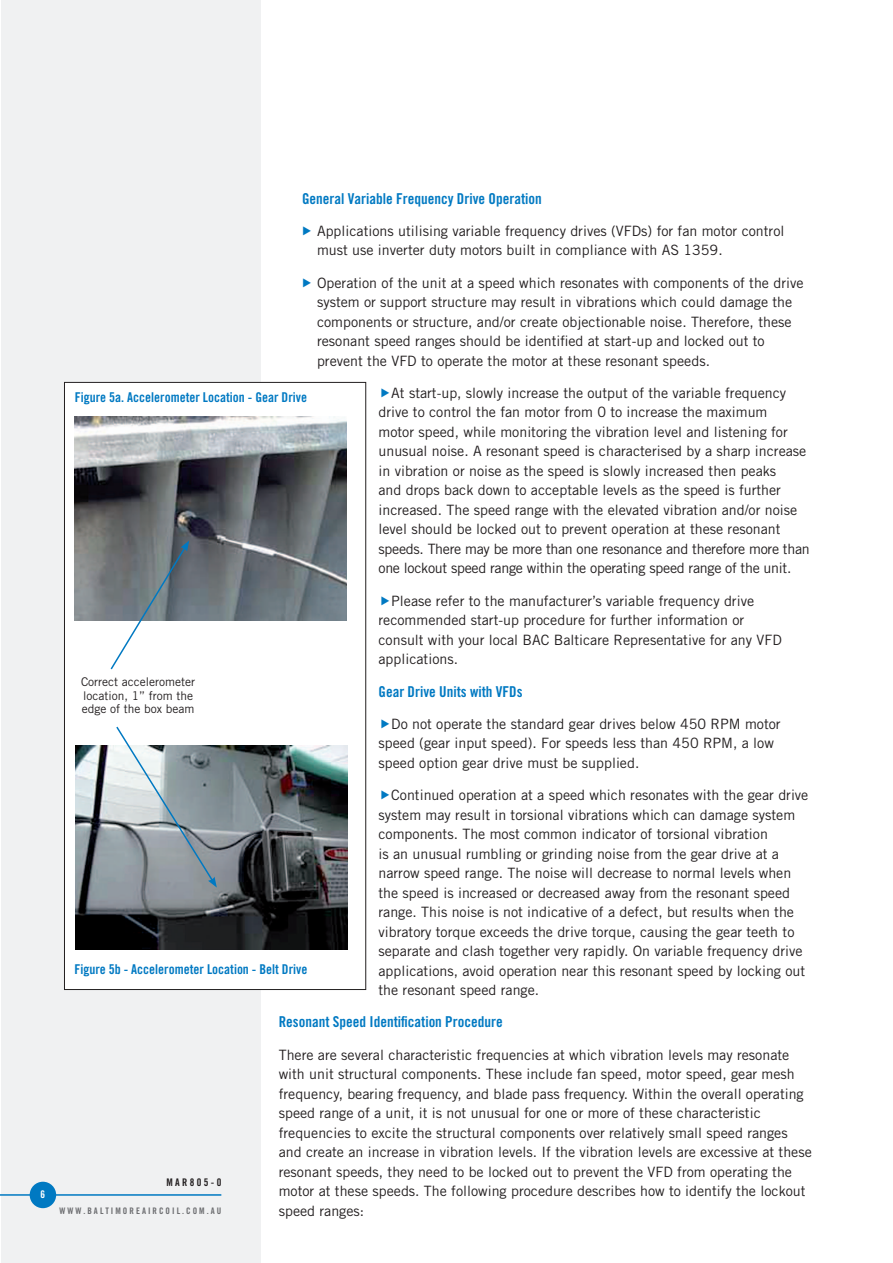
<style>
.page{position:relative;width:893px;height:1263px;background:#fff}
.page>*{position:absolute;margin:0;border:0;box-sizing:border-box;transform-origin:0 0}
.small_header{font:15px "Trade Gothic LT Std Bd Cn 20";color:#0079c2}
.double_indents{font:14.25px/19.5px "Trade Gothic LT Std";color:#231f20}
.body{font:14.25px/19.5px "Trade Gothic LT Std";color:#231f20}
.body-2{font:13.5px "Trade Gothic LT Std Bd Cn 20";color:#0079c2}
.note_figure{font:12px/13.5px "Trade Gothic LT Std";color:#231f20}
.t1{font:10.5px "Trade Gothic LT Std Bd Cn 20";letter-spacing:.225em;color:#231f20}
.t2{font:10.5px "Trade Gothic LT Std Bd Cn 20";color:#fff}
.t3{font:9px "Trade Gothic LT Std Bd Cn 20";letter-spacing:.225em;color:#6c6d70}
</style>
<div class="page">
<div style="left:1px;top:0;width:259px;height:1263px;background:#f0f1f2"></div>
<hr style="left:0;top:1194px;width:221px;height:2px;background:#0079c2">
<div style="left:30px;top:1182px;width:26px;height:26px;background:#0079c2;border-radius:50%"></div>
<div style="left:64px;top:382px;width:302px;height:607px;background:#fff"></div>
<img style="left:75px;top:417px;width:272px;height:204px">
<img style="left:75px;top:745px;width:273px;height:204px">
<svg style="left:109px;top:540px;width:80px;height:130px"></svg>
<svg style="left:115px;top:726px;width:102px;height:161px"></svg>
<p class="t2" style="left:41px;top:1188px;width:6px">6</p>
<p class="small_header" style="left:302px;top:189px;width:241px">General Variable Frequency Drive Operation</p>
<p class="double_indents" style="left:317px;top:221px;width:469px">Applications utilising variable frequency drives (VFDs) for fan motor control must use inverter duty motors built in compliance with AS 1359.</p>
<p class="double_indents" style="left:317px;top:273px;width:488px">Operation of the unit at a speed which resonates with components of the drive system or support structure may result in vibrations which could damage the components or structure, and/or create objectionable noise. Therefore, these resonant speed ranges should be identified at start-up and locked out to prevent the VFD to operate the motor at these resonant speeds.</p>
<p class="double_indents" style="left:378px;top:383px;width:433px;text-indent:13px">At start-up, slowly increase the output of the variable frequency drive to control the fan motor from 0 to increase the maximum<br>motor speed, while monitoring the vibration level and listening for unusual noise. A resonant speed is characterised by a sharp increase in vibration or noise as the speed is slowly increased then peaks<br>and drops back down to acceptable levels as the speed is further increased. The speed range with the elevated vibration and/or noise level should be locked out to prevent operation at these resonant speeds. There may be more than one resonance and therefore more than one lockout speed range within the operating speed range of the unit.</p>
<p class="double_indents" style="left:378px;top:591px;width:405px;text-indent:13px">Please refer to the manufacturer’s variable frequency drive recommended start-up procedure for further information or consult with your local BAC Balticare Representative for any VFD applications.</p>
<p class="small_header" style="left:378px;top:682px;width:146px">Gear Drive Units with VFDs</p>
<p class="double_indents" style="left:378px;top:714px;width:404px;text-indent:13px">Do not operate the standard gear drives below 450 RPM motor speed (gear input speed). For speeds less than 450 RPM, a low speed option gear drive must be supplied.</p>
<p class="double_indents" style="left:378px;top:785px;width:431px;text-indent:13px">Continued operation at a speed which resonates with the gear drive system may result in torsional vibrations which can damage system components. The most common indicator of torsional vibration<br>is an unusual rumbling or grinding noise from the gear drive at a narrow speed range. The noise will decrease to normal levels when the speed is increased or decreased away from the resonant speed range. This noise is not indicative of a defect, but results when the vibratory torque exceeds the drive torque, causing the gear teeth to separate and clash together very rapidly. On variable frequency drive applications, avoid operation near this resonant speed by locking out the resonant speed range.</p>
<p class="small_header" style="left:279px;top:1013px;width:225px">Resonant Speed Identification Procedure</p>
<p class="body" style="left:279px;top:1044px;width:535px">There are several characteristic frequencies at which vibration levels may resonate with unit structural components. These include fan speed, motor speed, gear mesh frequency, bearing frequency, and blade pass frequency. Within the overall operating speed range of a unit, it is not unusual for one or more of these characteristic frequencies to excite the structural components over relatively small speed ranges and create an increase in vibration levels. If the vibration levels are excessive at these resonant speeds, they need to be locked out to prevent the VFD from operating the motor at these speeds. The following procedure describes how to identify the lockout speed ranges:</p>
<p class="body-2" style="left:75px;top:389px;width:234px">Figure 5a. Accelerometer Location - Gear Drive</p>
<p class="note_figure" style="left:81px;top:675px;width:116px">Correct accelerometer location, 1” from the edge of the box beam</p>
<p class="body-2" style="left:74px;top:960px;width:235px">Figure 5b - Accelerometer Location - Belt Drive</p>
<p class="t1" style="left:166px;top:1175px;width:57px">MAR805-0</p>
<p class="t3" style="left:60px;top:1205px;width:163px">WWW.BALTIMOREAIRCOIL.COM.AU</p>
</div>
